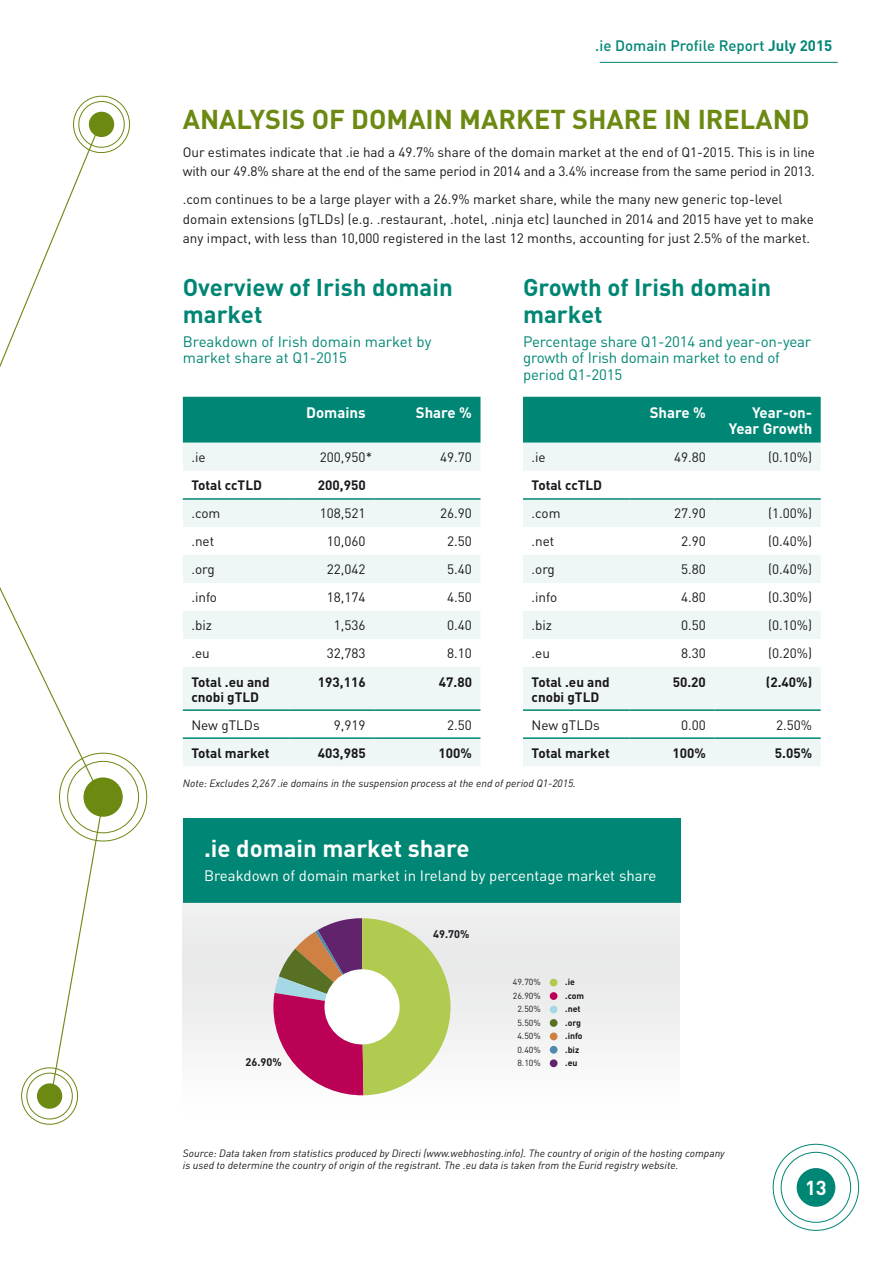
<style>
.page{position:relative;width:893px;height:1263px;background:#fff}
.page>*{position:absolute;margin:0;border:0;box-sizing:border-box;transform-origin:0 0}
.Body_heads{font:700 27px "DIN";color:#6c8912}
.Chart_Head_1{font:700 24px/27px "DIN";color:#008674}
.Chart_Head_1-2{font:700 24px "DIN";color:#fff}
.t1{font:700 19.95px "DIN";color:#fff}
.Chart_Head_2{font:15px/16.5px "DIN";letter-spacing:-.01em;color:#008674}
.Chart_Head_2-2{font:15px "DIN";color:#fff}
.Table_Head{font:700 15px/16.5px "DIN";color:#fff;text-align:right}
.t2{font:500 15px "DIN";color:#008674}
.Din_body__4{font:13.5px/19.5px "DIN";color:#1a171c}
.Table_Body{font:13.5px "DIN";color:#1a171c}
.Din_body__2{font:13.5px/19.5px "DIN";letter-spacing:-.015em;color:#1a171c}
.Table_Body-2{font:700 13.5px/15px "DIN";color:#1a171c}
.t3{font:700 10.95px "DIN";color:#1a171c}
.Source{font:italic 10.5px/12px "DIN";color:#1a171c}
.t4{font:8.7px/13.5px "DIN";color:#1a171c;text-align:center}
.t5{font:700 8.7px/13.5px "DIN";color:#1a171c}
.s1{font-weight:700}
</style>
<div class="page">
<div style="left:83px;top:777px;width:40px;height:40px;background:#6c8912;border-radius:50%"></div>
<div style="left:37px;top:1083px;width:25px;height:26px;background:#6c8912;border-radius:50%"></div>
<div style="left:26px;top:1073px;width:47px;height:46px;border:1px solid #6c8912;border-radius:50%"></div>
<svg style="left:0;top:587px;width:105px;height:511px"></svg>
<svg style="left:0;top:95px;width:130px;height:273px"></svg>
<div style="left:183px;top:397px;width:297px;height:46px;background:#008674"></div>
<svg style="left:183px;top:443px;width:297px;height:323px;fill:#eef7f5"></svg>
<hr style="left:183px;top:498px;width:106px;height:2px;background:#008674">
<hr style="left:289px;top:498px;width:85px;height:2px;background:#008674">
<hr style="left:374px;top:498px;width:106px;height:2px;background:#008674">
<hr style="left:183px;top:709px;width:106px;height:2px;background:#008674">
<hr style="left:289px;top:709px;width:85px;height:2px;background:#008674">
<hr style="left:374px;top:709px;width:106px;height:2px;background:#008674">
<hr style="left:183px;top:737px;width:106px;height:2px;background:#008674">
<hr style="left:289px;top:737px;width:85px;height:2px;background:#008674">
<hr style="left:374px;top:737px;width:106px;height:2px;background:#008674">
<div style="left:523px;top:397px;width:298px;height:46px;background:#008674"></div>
<svg style="left:523px;top:443px;width:298px;height:323px;fill:#eef7f5"></svg>
<hr style="left:523px;top:498px;width:106px;height:2px;background:#008674">
<hr style="left:629px;top:498px;width:85px;height:2px;background:#008674">
<hr style="left:714px;top:498px;width:107px;height:2px;background:#008674">
<hr style="left:523px;top:709px;width:106px;height:2px;background:#008674">
<hr style="left:629px;top:709px;width:85px;height:2px;background:#008674">
<hr style="left:714px;top:709px;width:107px;height:2px;background:#008674">
<hr style="left:523px;top:737px;width:106px;height:2px;background:#008674">
<hr style="left:629px;top:737px;width:85px;height:2px;background:#008674">
<hr style="left:714px;top:737px;width:107px;height:2px;background:#008674">
<div style="left:183px;top:818px;width:497px;height:85px;background:#008674"></div>
<div style="left:183px;top:903px;width:496px;height:216px;background:linear-gradient(to right,#f6f6f6,#f2f2f2)"></div>
<svg style="left:273px;top:918px;width:177px;height:178px;background:#ba9a7d"></svg>
<div style="left:324px;top:969px;width:76px;height:75px;background:#fff;border-radius:50%"></div>
<div style="left:550px;top:979px;width:7px;height:7px;background:#b0cb50;border-radius:50%"></div>
<div style="left:550px;top:992px;width:7px;height:8px;background:#ba0155;border-radius:50%"></div>
<div style="left:550px;top:1005px;width:7px;height:8px;background:#a4d8e4;border-radius:50%"></div>
<div style="left:550px;top:1019px;width:7px;height:8px;background:#577023;border-radius:50%"></div>
<div style="left:550px;top:1032px;width:7px;height:8px;background:#cf8043;border-radius:50%"></div>
<div style="left:550px;top:1046px;width:7px;height:8px;background:#4b8bb2;border-radius:50%"></div>
<div style="left:550px;top:1059px;width:7px;height:8px;background:#61236c;border-radius:50%"></div>
<div style="left:797px;top:1168px;width:38px;height:39px;background:#008674;border-radius:50%"></div>
<div style="left:781px;top:1152px;width:70px;height:71px;border:1px solid #008674;border-radius:50%"></div>
<hr style="left:600px;top:62px;width:238px;height:1px;background:#008674">
<h3 class="t2" style="left:595px;top:36px;width:239px">.ie Domain Profile Report <span class="s1">July 2015</span></h3>
<p class="Body_heads" style="left:183px;top:101px;width:628px">ANALYSIS OF DOMAIN MARKET SHARE IN IRELAND</p>
<p class="Din_body__2" style="left:183px;top:142px;width:634px">Our estimates indicate that .ie had a 49.7% share of the domain market at the end of Q1-2015. This is in line with our 49.8% share at the end of the same period in 2014 and a 3.4% increase from the same period in 2013.</p>
<p class="Din_body__4" style="left:183px;top:189px;width:633px">.com continues to be a large player with a 26.9% market share, while the many new generic top-level domain extensions (gTLDs) (e.g. .restaurant, .hotel, .ninja etc) launched in 2014 and 2015 have yet to make any impact, with less than 10,000 registered in the last 12 months, accounting for just 2.5% of the market.</p>
<p class="Chart_Head_1" style="left:183px;top:273px;width:271px">Overview of Irish domain market</p>
<p class="Chart_Head_2" style="left:183px;top:333px;width:250px">Breakdown of Irish domain market by market share at Q1-2015</p>
<p class="Chart_Head_1" style="left:523px;top:273px;width:250px">Growth of Irish domain market</p>
<p class="Chart_Head_2" style="left:523px;top:333px;width:290px">Percentage share Q1-2014 and year-on-year growth of Irish domain market to end of period Q1-2015</p>
<p class="Table_Head" style="left:650px;top:403px;width:58px">Share %</p>
<p class="Table_Head" style="left:729px;top:403px;width:85px">Year-on-<br>Year Growth</p>
<p class="Table_Body" style="left:531px;top:449px;width:16px">.ie</p>
<p class="Table_Body" style="left:674px;top:449px;width:33px">49.80</p>
<p class="Table_Body" style="left:768px;top:449px;width:46px">(0.10%)</p>
<p class="Table_Body-2" style="left:531px;top:477px;width:72px">Total ccTLD</p>
<p class="Table_Body" style="left:531px;top:505px;width:31px">.com</p>
<p class="Table_Body" style="left:674px;top:505px;width:33px">27.90</p>
<p class="Table_Body" style="left:768px;top:505px;width:46px">(1.00%)</p>
<p class="Table_Body" style="left:531px;top:533px;width:24px">.net</p>
<p class="Table_Body" style="left:681px;top:533px;width:26px">2.90</p>
<p class="Table_Body" style="left:768px;top:533px;width:46px">(0.40%)</p>
<p class="Table_Body" style="left:531px;top:561px;width:25px">.org</p>
<p class="Table_Body" style="left:681px;top:561px;width:26px">5.80</p>
<p class="Table_Body" style="left:768px;top:561px;width:46px">(0.40%)</p>
<p class="Table_Body" style="left:531px;top:589px;width:27px">.info</p>
<p class="Table_Body" style="left:681px;top:589px;width:26px">4.80</p>
<p class="Table_Body" style="left:768px;top:589px;width:46px">(0.30%)</p>
<p class="Table_Body" style="left:531px;top:617px;width:22px">.biz</p>
<p class="Table_Body" style="left:681px;top:617px;width:26px">0.50</p>
<p class="Table_Body" style="left:768px;top:617px;width:46px">(0.10%)</p>
<p class="Table_Body" style="left:531px;top:645px;width:20px">.eu</p>
<p class="Table_Body" style="left:681px;top:645px;width:26px">8.30</p>
<p class="Table_Body" style="left:768px;top:645px;width:46px">(0.20%)</p>
<p class="Table_Body-2" style="left:531px;top:674px;width:80px">Total .eu and cnobi gTLD</p>
<p class="Table_Body-2" style="left:673px;top:674px;width:35px">50.20</p>
<p class="Table_Body-2" style="left:766px;top:674px;width:48px">(2.40%)</p>
<p class="Table_Body" style="left:531px;top:716px;width:70px">New gTLDs</p>
<p class="Table_Body" style="left:681px;top:716px;width:26px">0.00</p>
<p class="Table_Body" style="left:776px;top:716px;width:38px">2.50%</p>
<p class="Table_Body-2" style="left:531px;top:745px;width:80px">Total market</p>
<p class="Table_Body-2" style="left:672px;top:745px;width:35px">100%</p>
<p class="Table_Body-2" style="left:775px;top:745px;width:39px">5.05%</p>
<p class="Source" style="left:183px;top:777px;width:395px">Note: Excludes 2,267 .ie domains in the suspension process at the end of period Q1-2015.</p>
<p class="Table_Head" style="left:306px;top:403px;width:61px">Domains</p>
<p class="Table_Head" style="left:416px;top:403px;width:58px">Share %</p>
<p class="Table_Body" style="left:191px;top:449px;width:16px">.ie</p>
<p class="Table_Body" style="left:320px;top:449px;width:54px">200,950*</p>
<p class="Table_Body" style="left:440px;top:449px;width:33px">49.70</p>
<p class="Table_Body-2" style="left:191px;top:477px;width:72px">Total ccTLD</p>
<p class="Table_Body-2" style="left:318px;top:477px;width:49px">200,950</p>
<p class="Table_Body" style="left:191px;top:505px;width:31px">.com</p>
<p class="Table_Body" style="left:320px;top:505px;width:47px">108,521</p>
<p class="Table_Body" style="left:440px;top:505px;width:33px">26.90</p>
<p class="Table_Body" style="left:191px;top:533px;width:24px">.net</p>
<p class="Table_Body" style="left:327px;top:533px;width:40px">10,060</p>
<p class="Table_Body" style="left:447px;top:533px;width:26px">2.50</p>
<p class="Table_Body" style="left:191px;top:561px;width:25px">.org</p>
<p class="Table_Body" style="left:327px;top:561px;width:40px">22,042</p>
<p class="Table_Body" style="left:447px;top:561px;width:26px">5.40</p>
<p class="Table_Body" style="left:191px;top:589px;width:27px">.info</p>
<p class="Table_Body" style="left:327px;top:589px;width:40px">18,174</p>
<p class="Table_Body" style="left:447px;top:589px;width:26px">4.50</p>
<p class="Table_Body" style="left:191px;top:617px;width:22px">.biz</p>
<p class="Table_Body" style="left:334px;top:617px;width:33px">1,536</p>
<p class="Table_Body" style="left:447px;top:617px;width:26px">0.40</p>
<p class="Table_Body" style="left:191px;top:645px;width:20px">.eu</p>
<p class="Table_Body" style="left:327px;top:645px;width:40px">32,783</p>
<p class="Table_Body" style="left:447px;top:645px;width:26px">8.10</p>
<p class="Table_Body-2" style="left:191px;top:674px;width:80px">Total .eu and cnobi gTLD</p>
<p class="Table_Body-2" style="left:318px;top:674px;width:49px">193,116</p>
<p class="Table_Body-2" style="left:439px;top:674px;width:35px">47.80</p>
<p class="Table_Body" style="left:191px;top:716px;width:70px">New gTLDs</p>
<p class="Table_Body" style="left:334px;top:716px;width:33px">9,919</p>
<p class="Table_Body" style="left:447px;top:716px;width:26px">2.50</p>
<p class="Table_Body-2" style="left:191px;top:745px;width:80px">Total market</p>
<p class="Table_Body-2" style="left:318px;top:745px;width:49px">403,985</p>
<p class="Table_Body-2" style="left:439px;top:745px;width:35px">100%</p>
<p class="Chart_Head_1-2" style="left:204px;top:833px;width:267px">.ie domain market share</p>
<p class="Chart_Head_2-2" style="left:204px;top:867px;width:454px">Breakdown of domain market in Ireland by percentage market share</p>
<p class="t3" style="left:246px;top:1055px;width:38px">26.90%</p>
<p class="t3" style="left:433px;top:927px;width:38px">49.70%</p>
<p class="t4" style="left:513px;top:975px;width:29px">49.70%<br>26.90%<br>2.50%<br>5.50%<br>4.50%<br>0.40%<br>8.10%</p>
<p class="t5" style="left:565px;top:975px;width:20px">.ie .com .net .org .info .biz .eu</p>
<p class="Source" style="left:183px;top:1147px;width:543px">Source: Data taken from statistics produced by Directi (www.webhosting.info). The country of origin of the hosting company is used to determine the country of origin of the registrant. The .eu data is taken from the Eurid registry website.</p>
<h3 class="t1" style="left:805px;top:1174px;width:23px">13</h3>
</div>
